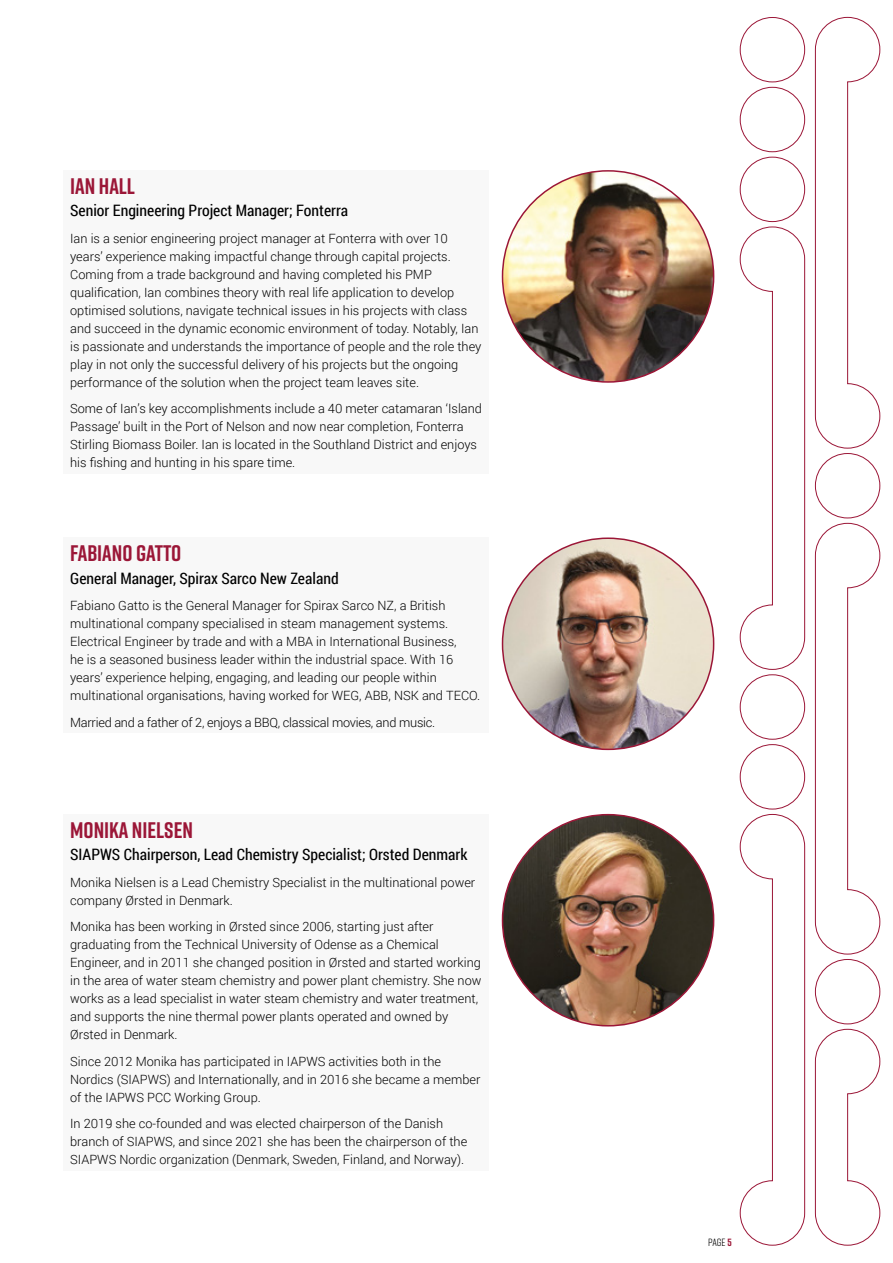
<style>
.page{position:relative;width:893px;height:1263px;background:#fff}
.page>*{position:absolute;margin:0;border:0;box-sizing:border-box;transform-origin:0 0}
.t1{font:700 22.5px "Rift";color:#9b1637}
.t2{font:15.75px "Roboto Condensed";color:#000}
.t3{font:300 12.75px/18px "Roboto";color:#000}
.t4{font:300 12.75px "Roboto";letter-spacing:-.02em;color:#000}
.t5{font:10.5px "Rift";color:#000}
.s1{font-weight:700;color:#9b1637}
</style>
<div class="page">
<div style="left:740px;top:157px;width:65px;height:65px;border:1px solid #9b1637;border-radius:50%"></div>
<div style="left:740px;top:17px;width:65px;height:65px;border:1px solid #9b1637;border-radius:50%"></div>
<div style="left:740px;top:87px;width:65px;height:65px;border:1px solid #9b1637;border-radius:50%"></div>
<svg style="left:739px;top:226px;width:66px;height:444px"></svg>
<div style="left:740px;top:744px;width:65px;height:65px;border:1px solid #9b1637;border-radius:50%"></div>
<div style="left:740px;top:674px;width:65px;height:66px;border:1px solid #9b1637;border-radius:50%"></div>
<svg style="left:739px;top:814px;width:66px;height:432px"></svg>
<div style="left:815px;top:453px;width:65px;height:65px;border:1px solid #9b1637;border-radius:50%"></div>
<svg style="left:815px;top:523px;width:66px;height:432px"></svg>
<div style="left:815px;top:959px;width:65px;height:65px;border:1px solid #9b1637;border-radius:50%"></div>
<svg style="left:815px;top:1028px;width:66px;height:218px"></svg>
<svg style="left:815px;top:17px;width:66px;height:432px"></svg>
<div style="left:64px;top:170px;width:425px;height:304px;background:#f8f8f8"></div>
<img style="left:502px;top:171px;width:211px;height:211px;border-radius:104px">
<div style="left:64px;top:537px;width:425px;height:196px;background:#f8f8f8"></div>
<img style="left:502px;top:538px;width:212px;height:211px;border-radius:106px">
<div style="left:64px;top:814px;width:425px;height:356px;background:#f8f8f8"></div>
<img style="left:502px;top:815px;width:212px;height:211px;border-radius:106px">
<h1 class="t1" style="left:70px;top:170px;width:66px">IAN HALL</h1>
<p class="t2" style="left:70px;top:200px;width:280px">Senior Engineering Project Manager; Fonterra</p>
<p class="t3" style="left:70px;top:229px;width:413px">Ian is a senior engineering project manager at Fonterra with over 10 years’ experience making impactful change through capital projects.<br>Coming from a trade background and having completed his PMP qualification, Ian combines theory with real life application to develop optimised solutions, navigate technical issues in his projects with class and succeed in the dynamic economic environment of today. Notably, Ian is passionate and understands the importance of people and the role they play in not only the successful delivery of his projects but the ongoing performance of the solution when the project team leaves site.</p>
<p class="t3" style="left:70px;top:399px;width:413px">Some of Ian’s key accomplishments include a 40 meter catamaran ‘Island Passage’ built in the Port of Nelson and now near completion, Fonterra Stirling Biomass Boiler. Ian is located in the Southland District and enjoys his fishing and hunting in his spare time.</p>
<h1 class="t1" style="left:70px;top:537px;width:113px">FABIANO GATTO</h1>
<p class="t2" style="left:70px;top:567px;width:270px">General Manager, Spirax Sarco New Zealand</p>
<p class="t3" style="left:70px;top:596px;width:412px">Fabiano Gatto is the General Manager for Spirax Sarco NZ, a British multinational company specialised in steam management systems.<br>Electrical Engineer by trade and with a MBA in International Business,<br>he is a seasoned business leader within the industrial space. With 16 years’ experience helping, engaging, and leading our people within multinational organisations, having worked for WEG, ABB, NSK and TECO.</p>
<p class="t4" style="left:70px;top:713px;width:367px">Married and a father of 2, enjoys a BBQ, classical movies, and music.</p>
<h1 class="t1" style="left:70px;top:814px;width:124px">MONIKA NIELSEN</h1>
<p class="t2" style="left:70px;top:843px;width:399px">SIAPWS Chairperson, Lead Chemistry Specialist; Orsted Denmark</p>
<p class="t3" style="left:70px;top:873px;width:407px">Monika Nielsen is a Lead Chemistry Specialist in the multinational power company Ørsted in Denmark.</p>
<p class="t3" style="left:70px;top:917px;width:413px">Monika has been working in Ørsted since 2006, starting just after graduating from the Technical University of Odense as a Chemical Engineer, and in 2011 she changed position in Ørsted and started working in the area of water steam chemistry and power plant chemistry. She now works as a lead specialist in water steam chemistry and water treatment, and supports the nine thermal power plants operated and owned by Ørsted in Denmark.</p>
<p class="t3" style="left:70px;top:1052px;width:412px">Since 2012 Monika has participated in IAPWS activities both in the<br>Nordics (SIAPWS) and Internationally, and in 2016 she became a member of the IAPWS PCC Working Group.</p>
<p class="t3" style="left:70px;top:1114px;width:399px">In 2019 she co-founded and was elected chairperson of the Danish branch of SIAPWS, and since 2021 she has been the chairperson of the<br>SIAPWS Nordic organization (Denmark, Sweden, Finland, and Norway).</p>
<p class="t5" style="left:708px;top:1234px;width:25px">Page <span class="s1">5</span></p>
</div>
